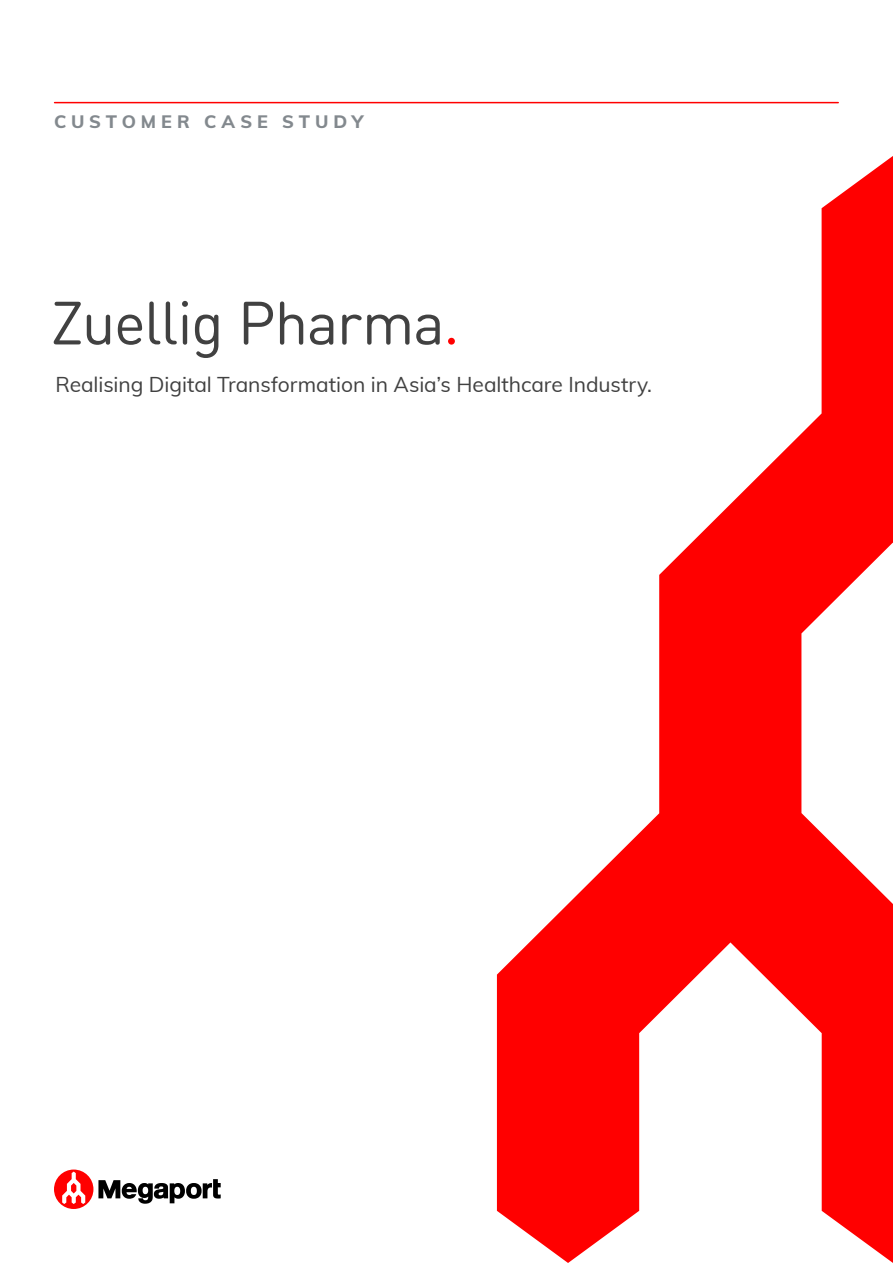
<style>
.page{position:relative;width:893px;height:1263px;background:#fff}
.page>*{position:absolute;margin:0;border:0;box-sizing:border-box;transform-origin:0 0}
.t1{font:60px "DIN Round OT";letter-spacing:-.025em;color:#414141}
.t2{font:21px "Muli";letter-spacing:-.005em;color:#414141}
.t3{font:800 18px "Muli";letter-spacing:.27em;color:#83898e}
.s1{color:#f00}
</style>
<div class="page">
<svg style="left:497px;top:156px;width:396px;height:1107px"></svg>
<svg style="left:54px;top:1169px;width:167px;height:40px"></svg>
<hr style="left:55px;top:102px;width:783px;height:1px;background:#f00">
<p class="t3" style="left:54px;top:108px;width:311px">CUSTOMER CASE STUDY</p>
<h1 class="t1" style="left:51px;top:285px;width:410px">Zuellig Pharma<span class="s1">.</span></h1>
<p class="t2" style="left:55px;top:369px;width:598px">Realising Digital Transformation in Asia’s Healthcare Industry.</p>
</div>
